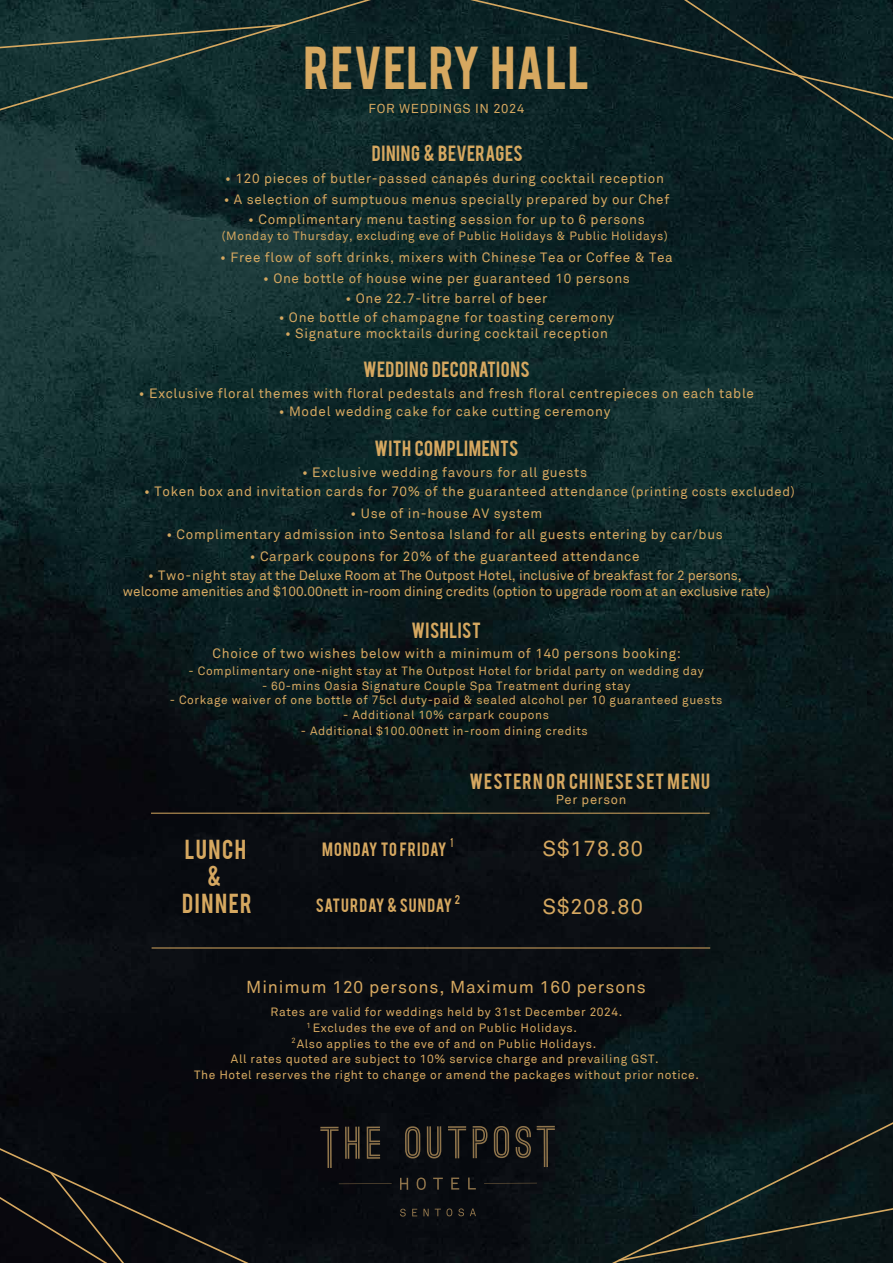
<style>
.page{position:relative;width:893px;height:1263px;background:#fff}
.page>*{position:absolute;margin:0;border:0;box-sizing:border-box;transform-origin:0 0}
.t1{font:47.55px "Bebas";letter-spacing:.01em;color:#d6a860}
.t2{font:21.6px "Akkurat";letter-spacing:.05em;color:#d6a860}
.t3{font:21.6px "Bebas";letter-spacing:.075em;color:#d6a860}
.t4{font:17.25px "Bebas";letter-spacing:.035em;color:#d6a860}
.t5{font:17.25px "Akkurat";letter-spacing:.05em;color:#d6a860}
.t6{font:17.25px "Bebas";letter-spacing:.07em;color:#d6a860}
.t7{font:15.15px "Bebas";letter-spacing:.05em;color:#d6a860}
.t8{font:13.5px "Akkurat";letter-spacing:.05em;color:#d6a860}
.t9{font:13.5px/16.2px "Akkurat";color:#d6a860;text-align:center}
.t10{font:13.05px "Akkurat";letter-spacing:.05em;color:#d6a860}
.t11{font:12px "Akkurat";letter-spacing:.05em;color:#d6a860}
.t12{font:10.05px "Bebas";color:#d6a860;scale:.73 1}
.t13{font:10.05px "Bebas";color:#d6a860}
.s1{font-size:13.05px}
</style>
<div class="page">
<img style="left:0;top:115px;width:893px;height:1148px">
<hr style="left:339px;top:1183px;width:53px;height:1px;background:#8f744b">
<hr style="left:484px;top:1183px;width:53px;height:1px;background:#8f744b">
<svg style="left:324px;top:1127px;width:15px;height:41px"></svg>
<svg style="left:345px;top:1126px;width:15px;height:33px"></svg>
<svg style="left:367px;top:1126px;width:13px;height:33px"></svg>
<svg style="left:405px;top:1126px;width:15px;height:32px"></svg>
<svg style="left:427px;top:1126px;width:14px;height:32px"></svg>
<svg style="left:448px;top:1126px;width:18px;height:32px"></svg>
<svg style="left:473px;top:1126px;width:14px;height:32px"></svg>
<svg style="left:494px;top:1126px;width:12px;height:32px"></svg>
<svg style="left:400px;top:1178px;width:8px;height:12px"></svg>
<svg style="left:417px;top:1177px;width:9px;height:13px"></svg>
<svg style="left:433px;top:1177px;width:10px;height:12px"></svg>
<svg style="left:451px;top:1177px;width:8px;height:12px"></svg>
<svg style="left:468px;top:1177px;width:8px;height:12px"></svg>
<svg style="left:400px;top:1209px;width:6px;height:7px"></svg>
<svg style="left:412px;top:1209px;width:5px;height:7px"></svg>
<svg style="left:423px;top:1209px;width:6px;height:7px"></svg>
<svg style="left:435px;top:1208px;width:17px;height:8px"></svg>
<svg style="left:458px;top:1208px;width:6px;height:8px"></svg>
<svg style="left:470px;top:1208px;width:6px;height:8px"></svg>
<svg style="left:506px;top:1101px;width:387px;height:162px;background:#0e191a"></svg>
<svg style="left:618px;top:1196px;width:275px;height:65px;background:#111d1c"></svg>
<div style="left:0;top:1119px;width:324px;height:144px;background:#080a0f"></div>
<div style="left:0;top:1166px;width:164px;height:97px;background:#08090e"></div>
<svg style="left:0;top:0;width:521px;height:142px;background:#132e2e"></svg>
<svg style="left:0;top:24px;width:285px;height:31px;background:#213934"></svg>
<svg style="left:343px;top:0;width:290px;height:115px;background:#0d2425"></svg>
<svg style="left:633px;top:0;width:260px;height:181px;background:#0d2223"></svg>
<hr style="left:151px;top:813px;width:559px;height:1px;background:#d6a860">
<hr style="left:152px;top:947px;width:558px;height:1px;background:#d6a860">
<h1 class="t1" style="left:303px;top:33px;width:288px">REVELRY HALL</h1>
<p class="t10" style="left:369px;top:100px;width:157px">FOR WEDDINGS IN 2024</p>
<p class="t4" style="left:372px;top:141px;width:152px">DINING &amp; BEVERAGES</p>
<p class="t8" style="left:225px;top:170px;width:440px">• 120 pieces of butler-passed canapés during cocktail reception</p>
<p class="t8" style="left:224px;top:192px;width:447px">• A selection of sumptuous menus specially prepared by our Chef</p>
<p class="t8" style="left:248px;top:212px;width:398px">• Complimentary menu tasting session for up to 6 persons</p>
<p class="t11" style="left:222px;top:229px;width:447px">(Monday to Thursday, excluding eve of Public Holidays &amp; Public Holidays)</p>
<p class="t8" style="left:220px;top:249px;width:454px">• Free flow of soft drinks, mixers with Chinese Tea or Coffee &amp; Tea</p>
<p class="t8" style="left:263px;top:271px;width:368px">• One bottle of house wine per guaranteed 10 persons</p>
<p class="t8" style="left:346px;top:291px;width:203px">• One 22.7-litre barrel of beer</p>
<p class="t8" style="left:279px;top:309px;width:337px">• One bottle of champagne for toasting ceremony</p>
<p class="t8" style="left:285px;top:326px;width:324px">• Signature mocktails during cocktail reception</p>
<p class="t4" style="left:363px;top:356px;width:168px">WEDDING DECORATIONS</p>
<p class="t8" style="left:139px;top:386px;width:617px">• Exclusive floral themes with floral pedestals and fresh floral centrepieces on each table</p>
<p class="t8" style="left:279px;top:403px;width:333px">• Model wedding cake for cake cutting ceremony</p>
<p class="t4" style="left:374px;top:435px;width:146px">WITH COMPLIMENTS</p>
<p class="t8" style="left:302px;top:465px;width:287px">• Exclusive wedding favours for all guests</p>
<p class="t8" style="left:144px;top:483px;width:652px">• Token box and invitation cards for 70% of the guaranteed attendance <span class="s1">(printing costs excluded)</span></p>
<p class="t8" style="left:351px;top:505px;width:193px">• Use of in-house AV system</p>
<p class="t8" style="left:166px;top:527px;width:558px">• Complimentary admission into Sentosa Island for all guests entering by car/bus</p>
<p class="t8" style="left:250px;top:548px;width:391px">• Carpark coupons for 20% of the guaranteed attendance</p>
<p class="t9" style="left:123px;top:567px;width:649px">• Two-night stay at the Deluxe Room at The Outpost Hotel, inclusive of breakfast for 2 persons, welcome amenities and $100.00nett in-room dining credits (option to upgrade room at an exclusive rate)</p>
<p class="t4" style="left:411px;top:618px;width:71px">WISHLIST</p>
<p class="t8" style="left:212px;top:645px;width:470px">Choice of two wishes below with a minimum of 140 persons booking:</p>
<p class="t11" style="left:189px;top:664px;width:517px">- Complimentary one-night stay at The Outpost Hotel for bridal party on wedding day</p>
<p class="t11" style="left:262px;top:679px;width:370px">- 60-mins Oasia Signature Couple Spa Treatment during stay</p>
<p class="t11" style="left:170px;top:693px;width:554px">- Corkage waiver of one bottle of 75cl duty-paid &amp; sealed alcohol per 10 guaranteed guests</p>
<p class="t11" style="left:343px;top:707px;width:207px">- Additional 10% carpark coupons</p>
<p class="t11" style="left:301px;top:724px;width:288px">- Additional $100.00nett in-room dining credits</p>
<h2 class="t3" style="left:185px;top:834px;width:63px">LUNCH</h2>
<h2 class="t3" style="left:182px;top:888px;width:71px">DINNER</h2>
<h2 class="t3" style="left:207px;top:860px;width:15px">&amp;</h2>
<p class="t6" style="left:469px;top:769px;width:242px">WESTERN OR CHINESESET MENU</p>
<p class="t10" style="left:556px;top:791px;width:72px">Per person</p>
<p class="t12" style="left:451px;top:835px;width:5px">1</p>
<p class="t7" style="left:322px;top:838px;width:126px">MONDAY TO FRIDAY</p>
<p class="t13" style="left:455px;top:892px;width:7px">2</p>
<p class="t7" style="left:316px;top:894px;width:138px">SATURDAY &amp; SUNDAY</p>
<h2 class="t2" style="left:542px;top:835px;width:102px">S$178.80</h2>
<h2 class="t2" style="left:542px;top:894px;width:102px">S$208.80</h2>
<p class="t5" style="left:246px;top:976px;width:401px">Minimum 120 persons, Maximum 160 persons</p>
<p class="t11" style="left:271px;top:1005px;width:353px">Rates are valid for weddings held by 31st December 2024.</p>
<p class="t11" style="left:306px;top:1021px;width:272px"><sup>1</sup> Excludes the eve of and on Public Holidays.</p>
<p class="t11" style="left:292px;top:1036px;width:306px"><sup>2</sup>Also applies to the eve of and on Public Holidays.</p>
<p class="t11" style="left:231px;top:1052px;width:429px">All rates quoted are subject to 10% service charge and prevailing GST.</p>
<p class="t11" style="left:194px;top:1067px;width:506px">The Hotel reserves the right to change or amend the packages without prior notice.</p>
</div>
